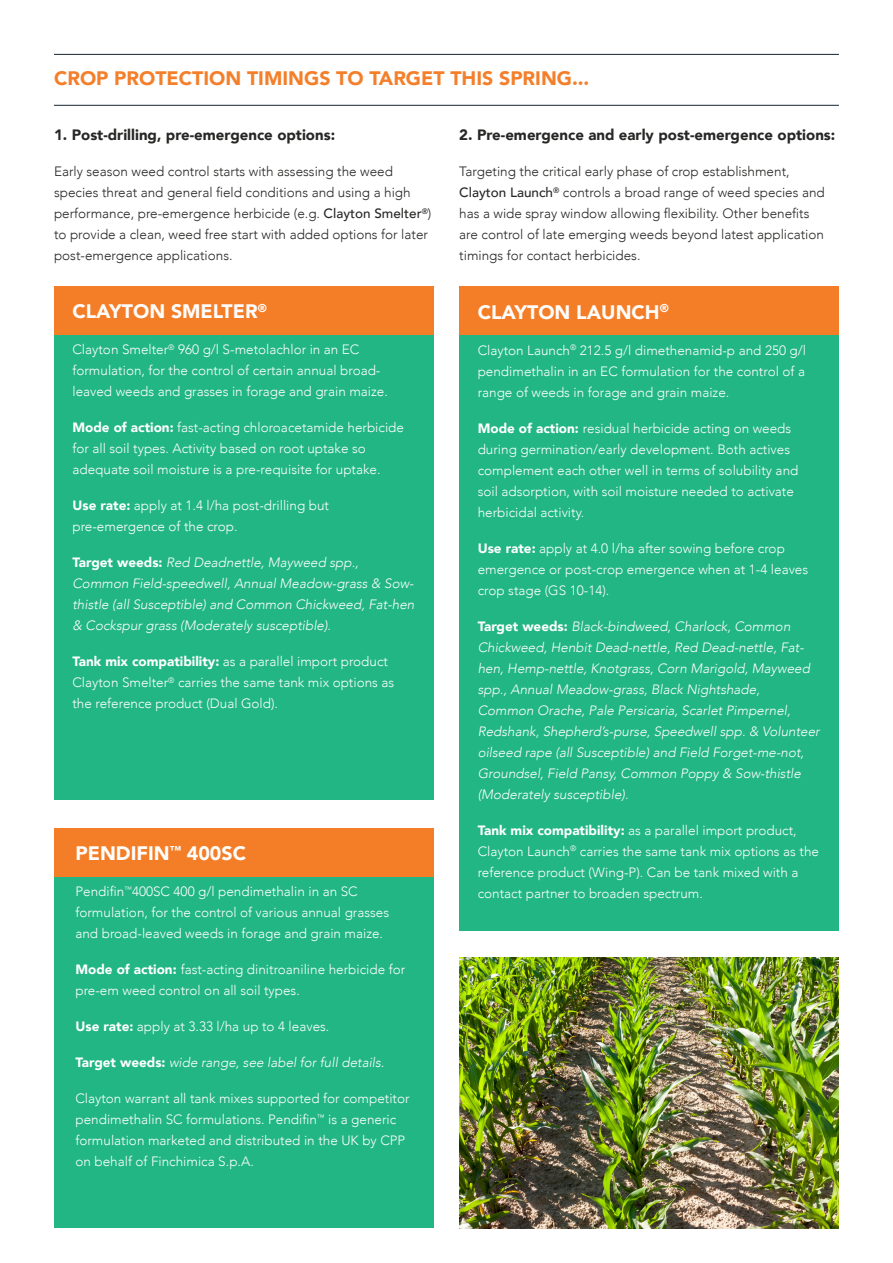
<style>
.page{position:relative;width:893px;height:1263px;background:#fff}
.page>*{position:absolute;margin:0;border:0;box-sizing:border-box;transform-origin:0 0}
.t1{font:900 19.5px "Avenir";color:#fff}
.t2{font:900 19.5px "Avenir";color:#f47e29}
.Body_Text_-_Align_Le{font:900 15px "Avenir";color:#262825}
.t3{font:300 13.5px/21px "Avenir";color:#fff}
.t4{font:italic 300 13.5px/21px "Avenir";color:#fff}
.Body_Text_-_Align_Le-2{font:300 13.5px/21px "Avenir";color:#262825}
.s1{color:#282725}
.s2{font-weight:500}
.s3{font-weight:900}
.s4{font-weight:900;font-style:normal}
</style>
<div class="page">
<div style="left:54px;top:286px;width:380px;height:513px;background:#21b683"></div>
<div style="left:54px;top:286px;width:380px;height:49px;background:#f47e28"></div>
<hr style="left:54px;top:54px;width:785px;height:1px;background:#16242e">
<hr style="left:54px;top:105px;width:785px;height:1px;background:#16242e">
<div style="left:54px;top:876px;width:380px;height:352px;background:#21b683"></div>
<div style="left:54px;top:828px;width:380px;height:48px;background:#f47e28"></div>
<div style="left:459px;top:286px;width:380px;height:645px;background:#21b683"></div>
<div style="left:459px;top:286px;width:380px;height:49px;background:#f47e28"></div>
<img style="left:459px;top:957px;width:380px;height:271px">
<h1 class="t2" style="left:54px;top:62px;width:537px">CROP PROTECTION TIMINGS TO TARGET THIS SPRING...</h1>
<p class="Body_Text_-_Align_Le" style="left:54px;top:122px;width:283px"><span class="s1">1.</span> Post-drilling, pre-emergence options:</p>
<p class="Body_Text_-_Align_Le-2" style="left:54px;top:161px;width:379px">Early season weed control starts with assessing the weed species threat and general field conditions and using a high performance, pre-emergence herbicide (e.g. <span class="s2">Clayton Smelter</span><sup>®</sup>) to provide a clean, weed free start with added options for later post-emergence applications.</p>
<h1 class="t1" style="left:72px;top:295px;width:196px">CLAYTON SMELTER<sup>®</sup></h1>
<p class="t3" style="left:72px;top:339px;width:317px">Clayton Smelter<sup>®</sup> 960 g/l S-metolachlor in an EC formulation, for the control of certain annual broad&shy;leaved weeds and grasses in forage and grain maize.</p>
<p class="t3" style="left:72px;top:417px;width:333px"><span class="s3">Mode of action:</span> fast-acting chloroacetamide herbicide for all soil types. Activity based on root uptake so adequate soil moisture is a pre-requisite for uptake.</p>
<p class="t3" style="left:72px;top:495px;width:258px"><span class="s3">Use rate:</span> apply at 1.4 l/ha post-drilling but pre-emergence of the crop.</p>
<p class="t4" style="left:72px;top:552px;width:343px"><span class="s4">Target weeds:</span> Red Deadnettle, Mayweed spp., Common Field-speedwell, Annual Meadow-grass &amp; Sow&shy;thistle (all Susceptible) and Common Chickweed, Fat-hen &amp; Cockspur grass (Moderately susceptible).</p>
<p class="t3" style="left:72px;top:651px;width:323px"><span class="s3">Tank mix compatibility:</span> as a parallel import product<br>Clayton Smelter<sup>®</sup> carries the same tank mix options as the reference product (Dual Gold).</p>
<h1 class="t1" style="left:75px;top:837px;width:172px">PENDIFIN<sup>™</sup> 400SC</h1>
<p class="t3" style="left:75px;top:881px;width:315px">Pendifin<sup>™</sup>400SC 400 g/l pendimethalin in an SC formulation, for the control of various annual grasses and broad-leaved weeds in forage and grain maize.</p>
<p class="t3" style="left:75px;top:959px;width:331px"><span class="s3">Mode of action:</span> fast-acting dinitroaniline herbicide for pre-em weed control on all soil types.</p>
<p class="t3" style="left:75px;top:1016px;width:255px"><span class="s3">Use rate:</span> apply at 3.33 l/ha up to 4 leaves.</p>
<p class="t4" style="left:75px;top:1052px;width:310px"><span class="s4">Target weeds:</span> wide range, see label for full details.</p>
<p class="t3" style="left:75px;top:1088px;width:336px">Clayton warrant all tank mixes supported for competitor pendimethalin SC formulations. Pendifin<sup>™</sup> is a generic formulation marketed and distributed in the UK by CPP on behalf of Finchimica S.p.A.</p>
<p class="Body_Text_-_Align_Le" style="left:459px;top:122px;width:378px"><span class="s1">2.</span> Pre-emergence and early post-emergence options:</p>
<p class="Body_Text_-_Align_Le-2" style="left:459px;top:161px;width:367px">Targeting the critical early phase of crop establishment, <span class="s2">Clayton Launch</span><sup>®</sup> controls a broad range of weed species and has a wide spray window allowing flexibility. Other benefits are control of late emerging weeds beyond latest application timings for contact herbicides.</p>
<h1 class="t1" style="left:478px;top:295px;width:193px">CLAYTON LAUNCH<sup>®</sup></h1>
<p class="t3" style="left:478px;top:339px;width:330px;text-align:justify">Clayton Launch<sup>®</sup> 212.5 g/l dimethenamid-p and 250 g/l pendimethalin in an EC formulation for the control of a range of weeds in forage and grain maize.</p>
<p class="t3" style="left:478px;top:417px;width:322px"><span class="s3">Mode of action:</span> residual herbicide acting on weeds during germination/early development. Both actives complement each other well in terms of solubility and soil adsorption, with soil moisture needed to activate herbicidal activity.</p>
<p class="t3" style="left:478px;top:537px;width:332px"><span class="s3">Use rate:</span> apply at 4.0 l/ha after sowing before crop emergence or post-crop emergence when at 1-4 leaves crop stage (GS 10-14).</p>
<p class="t4" style="left:478px;top:615px;width:343px"><span class="s4">Target weeds:</span> Black-bindweed, Charlock, Common Chickweed, Henbit Dead-nettle, Red Dead-nettle, Fat&shy;hen, Hemp-nettle, Knotgrass, Corn Marigold, Mayweed spp., Annual Meadow-grass, Black Nightshade,<br>Common Orache, Pale Persicaria, Scarlet Pimpernel, Redshank, Shepherd’s-purse, Speedwell spp. &amp; Volunteer oilseed rape (all Susceptible) and Field Forget-me-not, Groundsel, Field Pansy, Common Poppy &amp; Sow-thistle (Moderately susceptible).</p>
<p class="t3" style="left:478px;top:819px;width:343px"><span class="s3">Tank mix compatibility:</span> as a parallel import product, Clayton Launch<sup>®</sup> carries the same tank mix options as the reference product (Wing-P). Can be tank mixed with a contact partner to broaden spectrum.</p>
</div>
